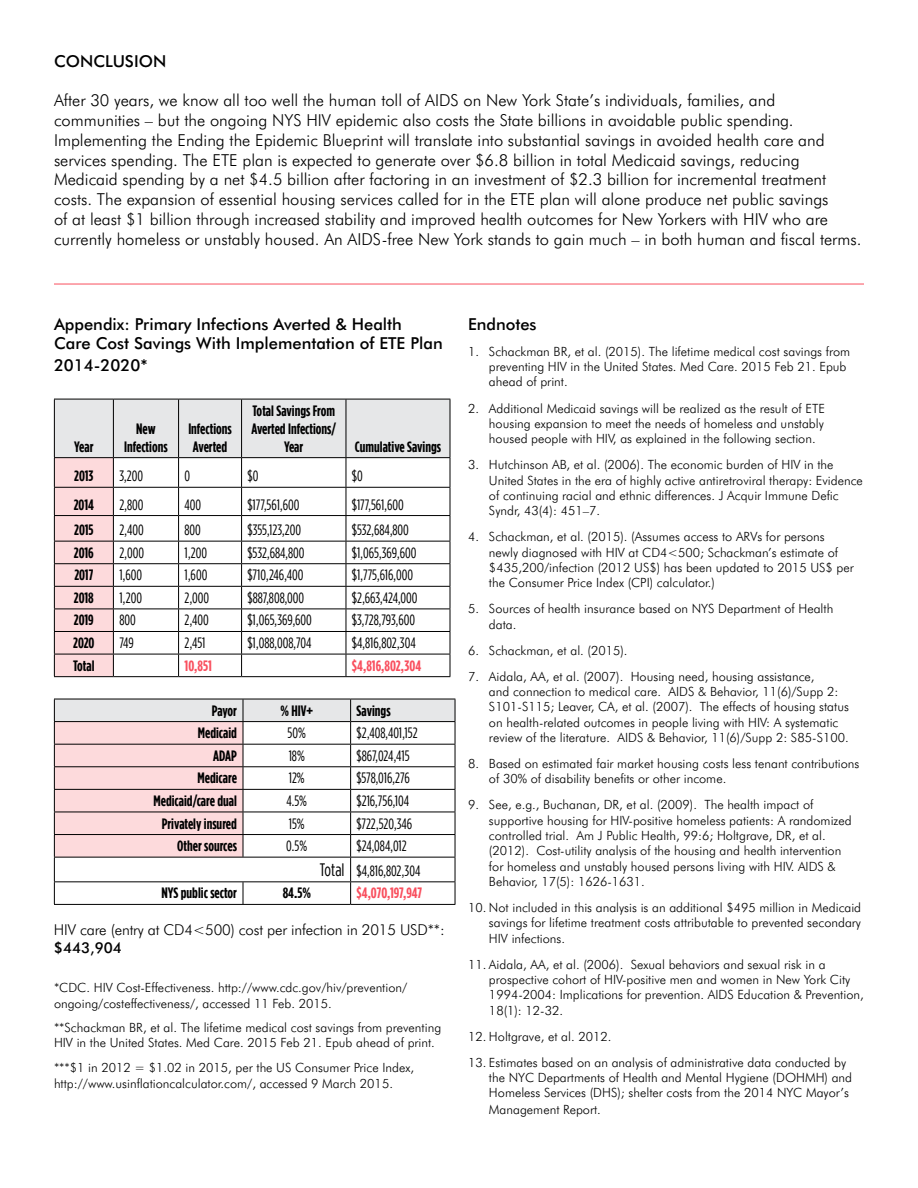
<style>
.page{position:relative;width:918px;height:1188px;background:#fff}
.page>*{position:absolute;margin:0;border:0;box-sizing:border-box;transform-origin:0 0}
.t1{font:300 16.5px/19.8px "Futura BT";color:#000}
.t2{font:500 16.5px/19.8px "Futura BT";color:#000}
.t3{font:15px/24.8px "Gotham Condensed";color:#000}
.t4{font:700 15px/18px "Gotham Condensed";color:#000;text-align:center}
.t5{font:300 15px "Futura BT";letter-spacing:-.01em;color:#000}
.t6{font:700 15px "Gotham Condensed";color:#f94f5e}
.t7{font:500 15px "Futura BT";color:#000}
.t8{font:300 12.75px/15.3px "Futura BT";color:#000}
.s1{font-size:18px}
</style>
<div class="page">
<svg style="left:54px;top:399px;width:397px;height:278px"></svg>
<hr style="left:54px;top:676px;width:59px;height:1px;background:#000">
<hr style="left:113px;top:676px;width:66px;height:1px;background:#000">
<hr style="left:179px;top:676px;width:63px;height:1px;background:#000">
<hr style="left:242px;top:676px;width:104px;height:1px;background:#000">
<hr style="left:346px;top:676px;width:104px;height:1px;background:#000">
<svg style="left:54px;top:699px;width:402px;height:205px"></svg>
<hr style="left:54px;top:904px;width:189px;height:1px;background:#000">
<hr style="left:243px;top:904px;width:108px;height:1px;background:#000">
<hr style="left:351px;top:904px;width:104px;height:1px;background:#000">
<hr style="left:54px;top:284px;width:810px;height:1px;background:#f94f5e">
<p class="t2" style="left:54px;top:51px;width:114px">CONCLUSION</p>
<p class="t1" style="left:54px;top:90px;width:809px">After 30 years, we know all too well the human toll of AIDS on New York State’s individuals, families, and communities – but the ongoing NYS HIV epidemic also costs the State billions in avoidable public spending.<br>Implementing the Ending the Epidemic Blueprint will translate into substantial savings in avoided health care and services spending. The ETE plan is expected to generate over $6.8 billion in total Medicaid savings, reducing Medicaid spending by a net $4.5 billion after factoring in an investment of $2.3 billion for incremental treatment costs. The expansion of essential housing services called for in the ETE plan will alone produce net public savings<br>of at least $1 billion through increased stability and improved health outcomes for New Yorkers with HIV who are currently homeless or unstably housed. An AIDS-free New York stands to gain much – in both human and fiscal terms.</p>
<p class="t2" style="left:54px;top:314px;width:390px">Appendix: Primary Infections Averted &amp; Health<br>Care Cost Savings With Implementation of ETE Plan</p>
<p class="t2" style="left:54px;top:355px;width:95px">2014-2020*</p>
<p class="t4" style="left:74px;top:437px;width:21px">Year</p>
<p class="t4" style="left:124px;top:419px;width:45px">New<br>Infections</p>
<p class="t4" style="left:188px;top:419px;width:45px">Infections<br>Averted</p>
<p class="t4" style="left:251px;top:401px;width:86px">Total Savings From<br>Averted Infections/<br>Year</p>
<p class="t4" style="left:355px;top:437px;width:88px">Cumulative Savings</p>
<p class="t4" style="left:74px;top:467px;width:21px">2013</p>
<p class="t3" style="left:119px;top:463px;width:25px">3,200</p>
<p class="t3" style="left:185px;top:463px;width:7px">0</p>
<p class="t3" style="left:248px;top:463px;width:12px">$0</p>
<p class="t3" style="left:352px;top:463px;width:12px">$0</p>
<p class="t4" style="left:74px;top:495px;width:22px">2014</p>
<p class="t3" style="left:119px;top:492px;width:26px">2,800</p>
<p class="t3" style="left:185px;top:492px;width:18px">400</p>
<p class="t3" style="left:248px;top:492px;width:53px">$177,561,600</p>
<p class="t3" style="left:352px;top:492px;width:53px">$177,561,600</p>
<p class="t4" style="left:74px;top:520px;width:21px">2015</p>
<p class="t3" style="left:119px;top:517px;width:26px">2,400</p>
<p class="t3" style="left:185px;top:517px;width:18px">800</p>
<p class="t3" style="left:248px;top:517px;width:55px">$355,123,200</p>
<p class="t3" style="left:352px;top:517px;width:59px">$532,684,800</p>
<p class="t4" style="left:74px;top:543px;width:21px">2016</p>
<p class="t3" style="left:119px;top:540px;width:26px">2,000</p>
<p class="t3" style="left:185px;top:540px;width:24px">1,200</p>
<p class="t3" style="left:248px;top:540px;width:59px">$532,684,800</p>
<p class="t3" style="left:352px;top:540px;width:66px">$1,065,369,600</p>
<p class="t4" style="left:74px;top:566px;width:21px">2017</p>
<p class="t3" style="left:119px;top:562px;width:24px">1,600</p>
<p class="t3" style="left:185px;top:562px;width:24px">1,600</p>
<p class="t3" style="left:248px;top:562px;width:57px">$710,246,400</p>
<p class="t3" style="left:352px;top:562px;width:63px">$1,775,616,000</p>
<p class="t4" style="left:74px;top:588px;width:21px">2018</p>
<p class="t3" style="left:119px;top:585px;width:24px">1,200</p>
<p class="t3" style="left:185px;top:585px;width:26px">2,000</p>
<p class="t3" style="left:248px;top:585px;width:58px">$887,808,000</p>
<p class="t3" style="left:352px;top:585px;width:67px">$2,663,424,000</p>
<p class="t4" style="left:74px;top:611px;width:21px">2019</p>
<p class="t3" style="left:119px;top:608px;width:18px">800</p>
<p class="t3" style="left:185px;top:608px;width:26px">2,400</p>
<p class="t3" style="left:248px;top:608px;width:66px">$1,065,369,600</p>
<p class="t3" style="left:352px;top:608px;width:65px">$3,728,793,600</p>
<p class="t4" style="left:73px;top:633px;width:23px">2020</p>
<p class="t3" style="left:119px;top:630px;width:16px">749</p>
<p class="t3" style="left:185px;top:630px;width:23px">2,451</p>
<p class="t3" style="left:248px;top:630px;width:65px">$1,088,008,704</p>
<p class="t3" style="left:352px;top:630px;width:65px">$4,816,802,304</p>
<p class="t4" style="left:73px;top:656px;width:23px">Total</p>
<p class="t6" style="left:185px;top:657px;width:29px">10,851</p>
<p class="t6" style="left:352px;top:657px;width:71px">$4,816,802,304</p>
<p class="t4" style="left:212px;top:701px;width:27px">Payor</p>
<p class="t4" style="left:281px;top:701px;width:34px">% HIV+</p>
<p class="t4" style="left:357px;top:701px;width:35px">Savings</p>
<p class="t4" style="left:198px;top:724px;width:41px">Medicaid</p>
<p class="t3" style="left:288px;top:720px;width:20px">50%</p>
<p class="t3" style="left:357px;top:720px;width:63px">$2,408,401,152</p>
<p class="t4" style="left:213px;top:746px;width:25px">ADAP</p>
<p class="t3" style="left:289px;top:743px;width:18px">18%</p>
<p class="t3" style="left:357px;top:743px;width:55px">$867,024,415</p>
<p class="t4" style="left:198px;top:769px;width:41px">Medicare</p>
<p class="t3" style="left:289px;top:766px;width:17px">12%</p>
<p class="t3" style="left:357px;top:766px;width:55px">$578,016,276</p>
<p class="t4" style="left:154px;top:791px;width:85px">Medicaid/care dual</p>
<p class="t3" style="left:286px;top:788px;width:22px">4.5%</p>
<p class="t3" style="left:357px;top:788px;width:54px">$216,756,104</p>
<p class="t4" style="left:162px;top:814px;width:77px">Privately insured</p>
<p class="t3" style="left:289px;top:811px;width:17px">15%</p>
<p class="t3" style="left:357px;top:811px;width:57px">$722,520,346</p>
<p class="t4" style="left:177px;top:837px;width:61px">Other sources</p>
<p class="t3" style="left:286px;top:833px;width:22px">0.5%</p>
<p class="t3" style="left:320px;top:833px;width:102px;text-indent:37px">$24,084,012<br><span class="s1">Total</span> $4,816,802,304</p>
<p class="t4" style="left:161px;top:884px;width:77px">NYS public sector</p>
<p class="t4" style="left:283px;top:884px;width:30px">84.5%</p>
<p class="t6" style="left:357px;top:885px;width:67px">$4,070,197,947</p>
<p class="t5" style="left:54px;top:920px;width:392px">HIV care (entry at CD4&lt;500) cost per infection in 2015 USD**:</p>
<p class="t7" style="left:54px;top:938px;width:69px">$443,904</p>
<p class="t8" style="left:54px;top:980px;width:355px">*CDC. HIV Cost-Effectiveness. http://www.cdc.gov/hiv/prevention/ ongoing/costeffectiveness/, accessed 11 Feb. 2015.</p>
<p class="t8" style="left:54px;top:1020px;width:389px">**Schackman BR, et al. The lifetime medical cost savings from preventing<br>HIV in the United States. Med Care. 2015 Feb 21. Epub ahead of print.</p>
<p class="t8" style="left:54px;top:1059px;width:362px;line-height:16.2px">***$1 in 2012 = $1.02 in 2015, per the US Consumer Price Index, http://www.usinflationcalculator.com/, accessed 9 March 2015.</p>
<p class="t2" style="left:468px;top:314px;width:70px">Endnotes</p>
<p class="t8" style="left:489px;top:344px;width:363px;text-indent:-21px">1. Schackman BR, et al. (2015). The lifetime medical cost savings from preventing HIV in the United States. Med Care. 2015 Feb 21. Epub ahead of print.</p>
<p class="t8" style="left:489px;top:400px;width:337px;text-align:justify;text-indent:-21px">2. Additional Medicaid savings will be realized as the result of ETE housing expansion to meet the needs of homeless and unstably housed people with HIV, as explained in the following section.</p>
<p class="t8" style="left:489px;top:457px;width:375px;text-indent:-21px">3. Hutchinson AB, et al. (2006). The economic burden of HIV in the United States in the era of highly active antiretroviral therapy: Evidence of continuing racial and ethnic differences. J Acquir Immune Defic Syndr, 43(4): 451–7.</p>
<p class="t8" style="left:489px;top:529px;width:366px;text-indent:-21px">4. Schackman, et al. (2015). (Assumes access to ARVs for persons newly diagnosed with HIV at CD4&lt;500; Schackman’s estimate of $435,200/infection (2012 US$) has been updated to 2015 US$ per the Consumer Price Index (CPI) calculator.)</p>
<p class="t8" style="left:489px;top:601px;width:346px;text-indent:-21px">5. Sources of health insurance based on NYS Department of Health data.</p>
<p class="t8" style="left:468px;top:642px;width:161px">6. Schackman, et al. (2015).</p>
<p class="t8" style="left:489px;top:668px;width:361px;text-indent:-21px">7. Aidala, AA, et al. (2007). Housing need, housing assistance,<br>and connection to medical care. AIDS &amp; Behavior, 11(6)/Supp 2:<br>S101-S115; Leaver, CA, et al. (2007). The effects of housing status on health-related outcomes in people living with HIV: A systematic review of the literature. AIDS &amp; Behavior, 11(6)/Supp 2: S85-S100.</p>
<p class="t8" style="left:489px;top:756px;width:372px;text-indent:-21px">8. Based on estimated fair market housing costs less tenant contributions of 30% of disability benefits or other income.</p>
<p class="t8" style="left:489px;top:797px;width:364px;text-indent:-21px">9. See, e.g., Buchanan, DR, et al. (2009). The health impact of supportive housing for HIV-positive homeless patients: A randomized controlled trial. Am J Public Health, 99:6; Holtgrave, DR, et al. (2012). Cost-utility analysis of the housing and health intervention for homeless and unstably housed persons living with HIV. AIDS &amp; Behavior, 17(5): 1626-1631.</p>
<p class="t8" style="left:489px;top:900px;width:374px;text-align:justify;text-indent:-21px">10. Not included in this analysis is an additional $495 million in Medicaid savings for lifetime treatment costs attributable to prevented secondary HIV infections.</p>
<p class="t8" style="left:489px;top:956px;width:376px;text-indent:-21px">11. Aidala, AA, et al. (2006). Sexual behaviors and sexual risk in a prospective cohort of HIV-positive men and women in New York City 1994-2004: Implications for prevention. AIDS Education &amp; Prevention, 18(1): 12-32.</p>
<p class="t8" style="left:468px;top:1028px;width:145px">12. Holtgrave, et al. 2012.</p>
<p class="t8" style="left:489px;top:1054px;width:365px;text-indent:-21px">13. Estimates based on an analysis of administrative data conducted by the NYC Departments of Health and Mental Hygiene (DOHMH) and Homeless Services (DHS); shelter costs from the 2014 NYC Mayor’s Management Report.</p>
</div>
